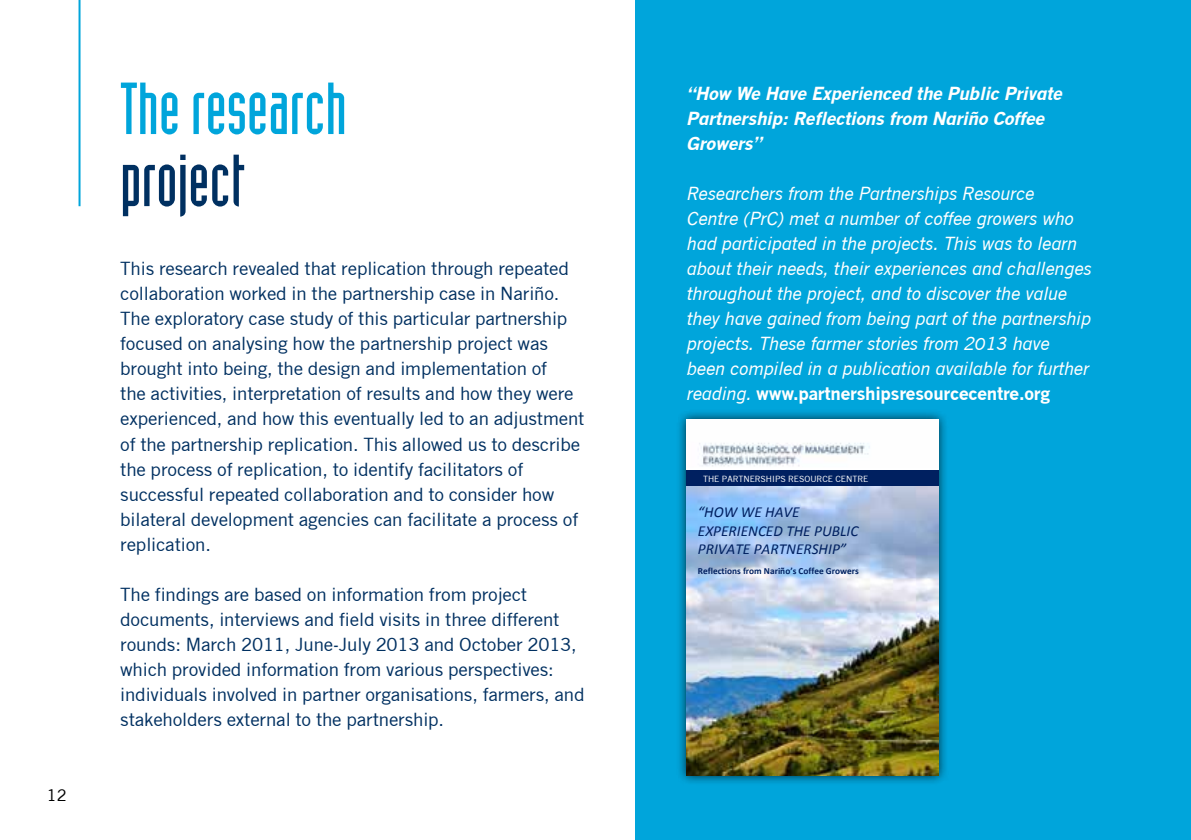
<style>
.page{position:relative;width:1191px;height:840px;background:#fff}
.page>*{position:absolute;margin:0;border:0;box-sizing:border-box;transform-origin:0 0}
.t1{font:72px "Industria Solid";color:#00a5db}
.t2{font:72px "Industria Solid";color:#003061}
.t3{font:18px/25px "RS Merasmus Sans";letter-spacing:-.01em;color:#003061}
.t4{font:italic 18px/25px "RS Merasmus Sans";letter-spacing:-.015em;color:#fff}
.t5{font:italic 700 18px/25px "RS Merasmus Sans";letter-spacing:-.015em;color:#fff}
.t6{font:16px "RS Merasmus Sans";color:#000}
.t7{font:italic 15.2px/18.6px "Calibri";color:#002060}
.t8{font:700 9.4px "Calibri";color:#002060}
.t9{font:8.4px "RS Merasmus Sans";color:#fff}
.s1{font-weight:700;font-style:normal}
</style>
<div class="page">
<div style="left:635px;top:0;width:556px;height:839px;background:#00a5db"></div>
<hr style="left:79px;top:0;width:2px;height:206px;background:#00a5db">
<div style="left:676px;top:409px;width:273px;height:376px;background:#000;opacity:.75"></div>
<img style="left:686px;top:419px;width:252px;height:48px">
<div style="left:686px;top:470px;width:252px;height:16px;background:#002060"></div>
<img style="left:686px;top:486px;width:252px;height:289px">
<p class="t6" style="left:47px;top:785px;width:21px">12</p>
<h1 class="t1" style="left:120px;top:69px;width:228px">The research</h1>
<h1 class="t2" style="left:120px;top:141px;width:125px">project</h1>
<p class="t3" style="left:120px;top:256px;width:466px">This research revealed that replication through repeated collaboration worked in the partnership case in Nariño.<br>The exploratory case study of this particular partnership focused on analysing how the partnership project was brought into being, the design and implementation of<br>the activities, interpretation of results and how they were experienced, and how this eventually led to an adjustment of the partnership replication. This allowed us to describe the process of replication, to identify facilitators of successful repeated collaboration and to consider how bilateral development agencies can facilitate a process of replication.</p>
<p class="t3" style="left:120px;top:581px;width:466px">The findings are based on information from project documents, interviews and field visits in three different rounds: March 2011, June-July 2013 and October 2013, which provided information from various perspectives: individuals involved in partner organisations, farmers, and stakeholders external to the partnership.</p>
<p class="t5" style="left:686px;top:81px;width:377px">“How We Have Experienced the Public Private<br>Partnership: Reflections from Nariño Coffee<br>Growers”</p>
<p class="t4" style="left:686px;top:181px;width:406px">Researchers from the Partnerships Resource<br>Centre (PrC) met a number of coffee growers who had participated in the projects. This was to learn about their needs, their experiences and challenges throughout the project, and to discover the value they have gained from being part of the partnership projects. These farmer stories from 2013 have been compiled in a publication available for further reading. <span class="s1">www.partnershipsresourcecentre.org</span></p>
<p class="t9" style="left:703px;top:473px;width:167px">THE PARTNERSHIPS RESOURCE CENTRE</p>
<p class="t7" style="left:698px;top:502px;width:162px">“HOW WE HAVE<br>EXPERIENCED THE PUBLIC<br>PRIVATE PARTNERSHIP”</p>
<p class="t8" style="left:698px;top:564px;width:162px">Reflections from Nariño’s Coffee Growers</p>
</div>
